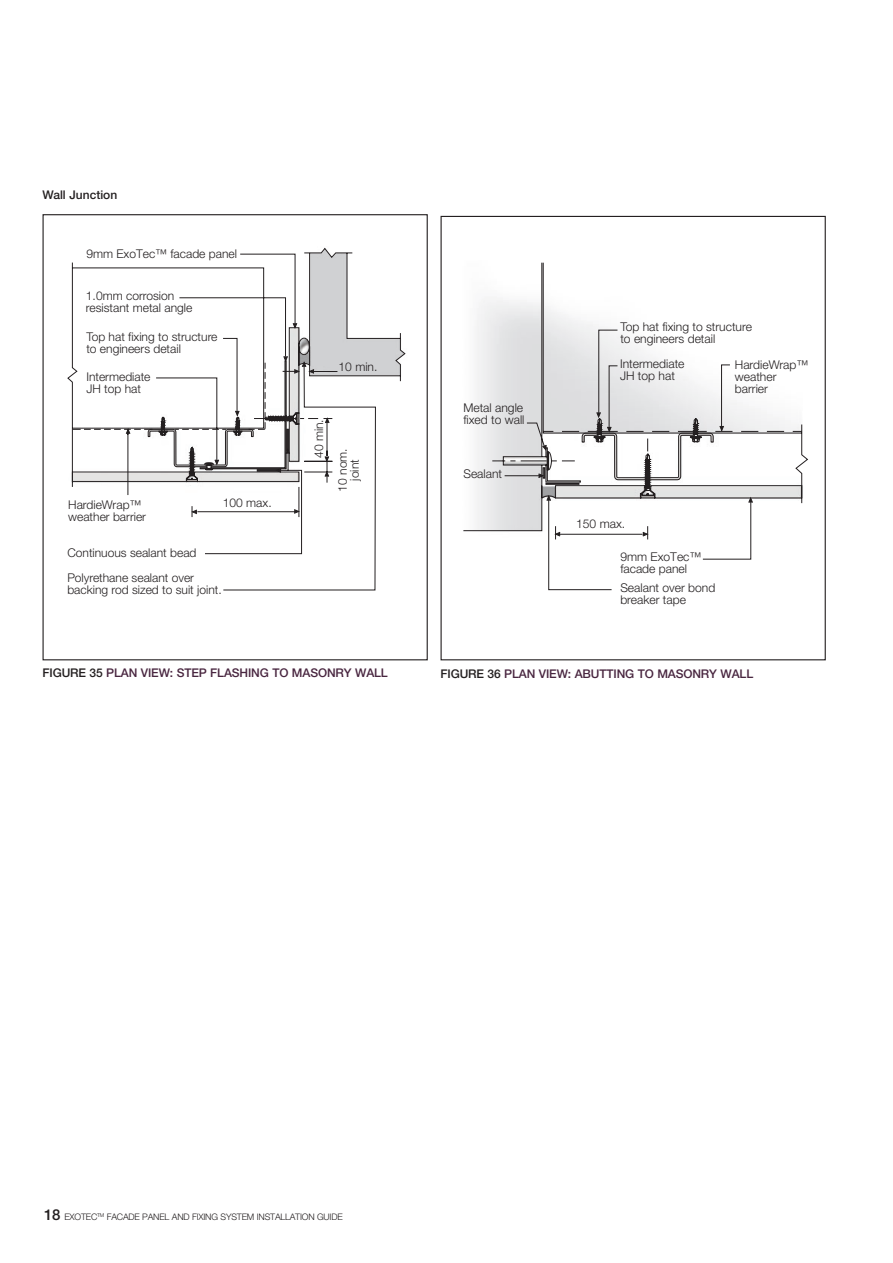
<style>
.page{position:relative;width:893px;height:1263px;background:#fff}
.page>*{position:absolute;margin:0;border:0;box-sizing:border-box;transform-origin:0 0}
.t1{font:300 12.15px/12.1px "Helvetica Neue";color:#231f20}
.t2{font:300 12px/12px "Helvetica Neue";color:#231f20}
.Body_Copy{font:500 12px "Helvetica Neue LT Std";letter-spacing:-.01em;color:#492640}
.Sub_Heading{font:500 12px "Helvetica Neue LT Std";color:#231f20}
.t3{font:300 9px "Helvetica Neue LT Std";letter-spacing:-.02em;color:#231f20}
.s1{color:#231f20}
.s2{font-weight:500;font-size:15px}
</style>
<div class="page">
<svg style="left:67px;top:247px;width:339px;height:344px"></svg>
<svg style="left:463px;top:262px;width:345px;height:329px"></svg>
<p class="Sub_Heading" style="left:43px;top:188px;width:76px">Wall Junction</p>
<p class="t2" style="left:86px;top:247px;width:152px">9mm ExoTec™ facade panel</p>
<p class="t2" style="left:86px;top:290px;width:108px">1.0mm corrosion resistant metal angle</p>
<p class="t2" style="left:86px;top:331px;width:133px">Top hat fixing to structure to engineers detail</p>
<p class="t2" style="left:86px;top:370px;width:66px">Intermediate<br>JH top hat</p>
<p class="t2" style="left:68px;top:498px;width:79px">HardieWrap™ weather barrier</p>
<p class="t2" style="left:67px;top:547px;width:131px">Continuous sealant bead</p>
<p class="t2" style="left:223px;top:497px;width:50px">100 max.</p>
<p class="t2" style="left:67px;top:571px;width:156px">Polyrethane sealant over backing rod sized to suit joint.</p>
<p class="t2" style="left:339px;top:361px;width:40px">10 min.</p>
<p class="t2" style="left:312px;top:458px;width:40px;rotate:-90deg">40 min.</p>
<p class="t2" style="left:336px;top:492px;width:45px;text-align:center;rotate:-90deg">10 nom. joint</p>
<p class="t1" style="left:463px;top:401px;width:63px">Metal angle fixed to wall</p>
<p class="t1" style="left:463px;top:468px;width:40px">Sealant</p>
<p class="t1" style="left:620px;top:320px;width:133px">Top hat fixing to structure to engineers detail</p>
<p class="t1" style="left:620px;top:357px;width:66px">Intermediate<br>JH top hat</p>
<p class="t1" style="left:735px;top:359px;width:75px">HardieWrap™ weather barrier</p>
<p class="t1" style="left:576px;top:517px;width:51px">150 max.</p>
<p class="t1" style="left:620px;top:558px;width:96px;line-height:19.5px">facade panel<br>Sealant over bond</p>
<p class="t1" style="left:620px;top:594px;width:67px">breaker tape</p>
<p class="t1" style="left:620px;top:550px;width:83px">9mm ExoTec™</p>
<p class="Body_Copy" style="left:43px;top:666px;width:347px"><span class="s1">FIGURE 35</span> PLAN VIEW: STEP FLASHING TO MASONRY WALL</p>
<p class="Body_Copy" style="left:441px;top:666px;width:314px"><span class="s1">FIGURE 36</span> PLAN VIEW: ABUTTING TO MASONRY WALL</p>
<p class="t3" style="left:44px;top:1212px;width:300px"><span class="s2">18</span> EXOTEC<sup>TM</sup> FACADE PANEL AND FIXING SYSTEM INSTALLATION GUIDE</p>
</div>
